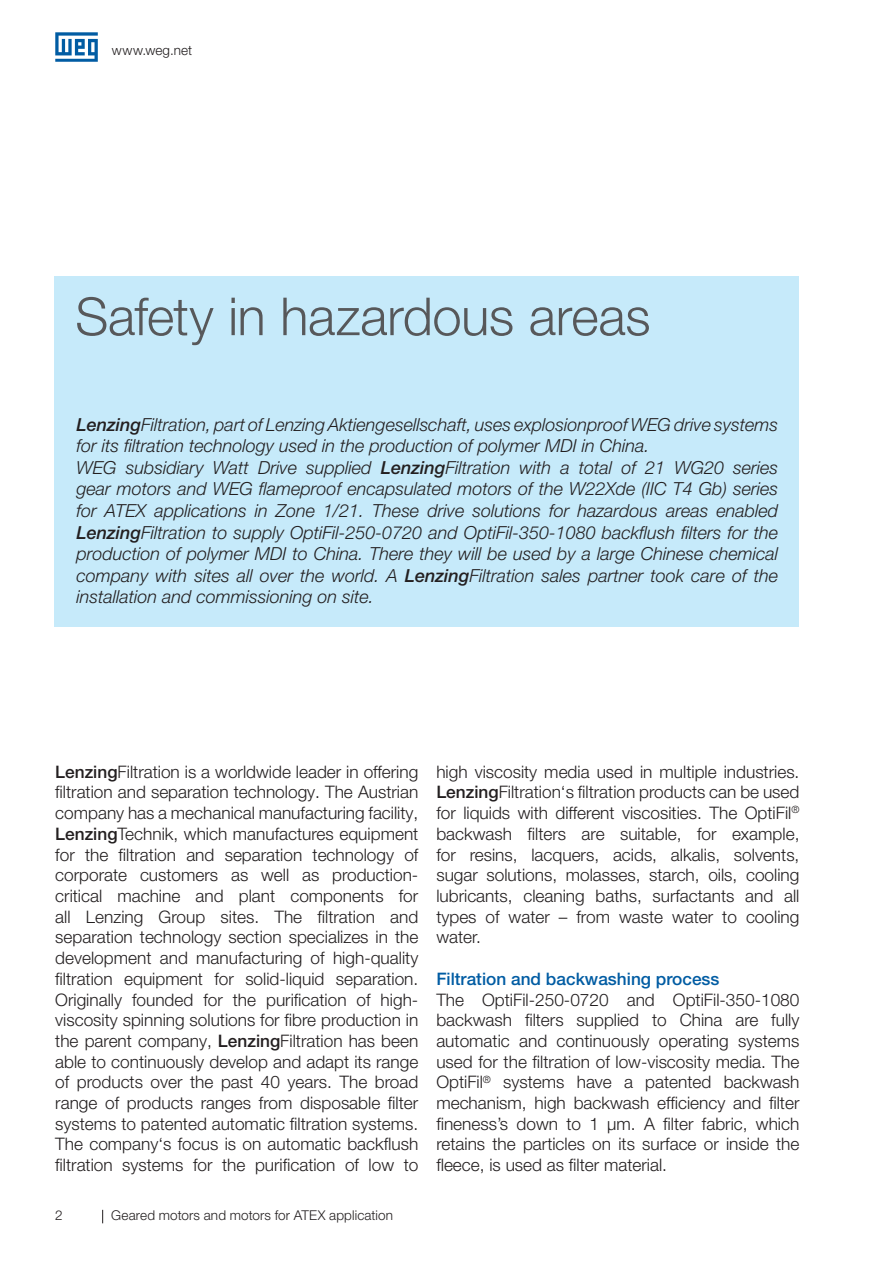
<style>
.page{position:relative;width:893px;height:1263px;background:#fff}
.page>*{position:absolute;margin:0;border:0;box-sizing:border-box;transform-origin:0 0}
.t1{font:300 52.5px "Helvetica Neue LT Pro";letter-spacing:-.01em;color:#57585a}
.t2{font:italic 300 18px/21.6px "Helvetica Neue LT Pro";color:#231f20}
.t3{font:300 17.25px/20.7px "Helvetica Neue LT Pro";color:#231f20;text-align:justify}
.t4{font:500 17.25px "Helvetica Neue LT Pro";color:#015ca3}
.t5{font:300 13.5px "Helvetica Neue LT Pro";letter-spacing:.01em;color:#231f20}
.s1{font-weight:500}
</style>
<div class="page">
<svg style="left:55px;top:32px;width:43px;height:30px"></svg>
<svg style="left:102px;top:1210px;width:1px;height:13px"></svg>
<div style="left:55px;top:276px;width:744px;height:350px;background:#c6eafa"></div>
<p class="t5" style="left:112px;top:42px;width:82px">www.weg.net</p>
<h1 class="t1" style="left:75px;top:284px;width:577px">Safety in hazardous areas</h1>
<p class="t2" style="left:77px;top:413px;width:703px"><span class="s1">Lenzing</span>Filtration, part of Lenzing Aktiengesellschaft, uses explosionproof WEG drive systems for its filtration technology used in the production of polymer MDI in China.<br>WEG subsidiary Watt Drive supplied <span class="s1">Lenzing</span>Filtration with a total of 21 WG20 series gear motors and WEG flameproof encapsulated motors of the W22Xde (IIC T4 Gb) series for ATEX applications in Zone 1/21. These drive solutions for hazardous areas enabled <span class="s1">Lenzing</span>Filtration to supply OptiFil-250-0720 and OptiFil-350-1080 backflush filters for the production of polymer MDI to China. There they will be used by a large Chinese chemical company with sites all over the world. A <span class="s1">Lenzing</span>Filtration sales partner took care of the installation and commissioning on site.</p>
<p class="t3" style="left:55px;top:761px;width:365px"><span class="s1">Lenzing</span>Filtration is a worldwide leader in offering filtration and separation technology. The Austrian company has a mechanical manufacturing facility, <span class="s1">Lenzing</span>Technik, which manufactures equipment for the filtration and separation technology of corporate customers as well as production&shy;critical machine and plant components for all Lenzing Group sites. The filtration and separation technology section specializes in the development and manufacturing of high-quality filtration equipment for solid-liquid separation.<br>Originally founded for the purification of high&shy;viscosity spinning solutions for fibre production in the parent company, <span class="s1">Lenzing</span>Filtration has been able to continuously develop and adapt its range of products over the past 40 years. The broad range of products ranges from disposable filter systems to patented automatic filtration systems.<br>The company‘s focus is on automatic backflush filtration systems for the purification of low to</p>
<p class="t3" style="left:436px;top:761px;width:365px">high viscosity media used in multiple industries.<br><span class="s1">Lenzing</span>Filtration‘s filtration products can be used for liquids with different viscosities. The OptiFil<sup>® </sup>backwash filters are suitable, for example, for resins, lacquers, acids, alkalis, solvents, sugar solutions, molasses, starch, oils, cooling lubricants, cleaning baths, surfactants and all types of water – from waste water to cooling water.</p>
<p class="t4" style="left:436px;top:968px;width:285px">Filtration and backwashing process</p>
<p class="t3" style="left:436px;top:989px;width:365px">The OptiFil-250-0720 and OptiFil-350-1080 backwash filters supplied to China are fully automatic and continuously operating systems used for the filtration of low-viscosity media. The OptiFil<sup>®</sup> systems have a patented backwash mechanism, high backwash efficiency and filter fineness’s down to 1 µm. A filter fabric, which retains the particles on its surface or inside the fleece, is used as filter material.</p>
<p class="t5" style="left:55px;top:1207px;width:9px">2</p>
<p class="t5" style="left:111px;top:1207px;width:283px">Geared motors and motors for ATEX application</p>
</div>
